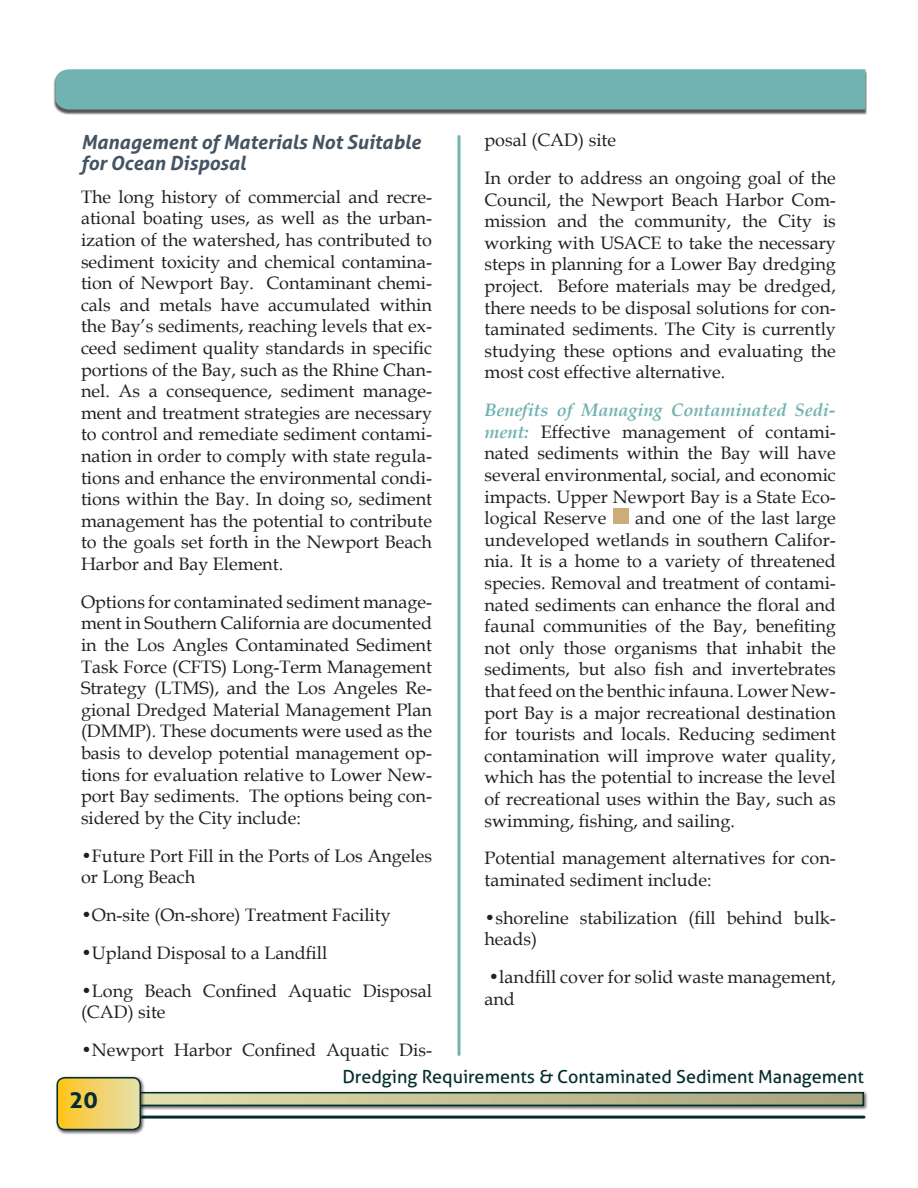
<style>
.page{position:relative;width:918px;height:1188px;background:#fff}
.page>*{position:absolute;margin:0;border:0;box-sizing:border-box;transform-origin:0 0}
.t1{font:700 24px "Aller";color:#032e2d}
.Header_2{font:italic 700 19.5px/21px "Aller";color:#445462}
.Paragraph_Body_Text{font:18px/21.6px "Book Antiqua";color:#231f20;text-align:justify}
.t2{font:18px "Aller";color:#032e2d}
.s1{font-weight:700;font-style:italic;color:#71b3b1}
</style>
<div class="page">
<div style="left:127px;top:1090px;width:742px;height:20px;background:#231f20;opacity:.75"></div>
<svg style="left:146px;top:1095px;width:715px;height:8px;background:#c3c094"></svg>
<div style="left:129px;top:1092px;width:735px;height:14px;border:2px solid #032e2d"></div>
<hr style="left:126px;top:1116px;width:738px;height:3px;background:#032e2d">
<div style="left:55px;top:1075px;width:91px;height:60px;background:#231f20;opacity:.75"></div>
<svg style="left:57px;top:1078px;width:83px;height:52px;background:#f1d167"></svg>
<div style="left:57px;top:1077px;width:84px;height:53px;border:2px solid #032e2d;border-radius:8px"></div>
<div style="left:613px;top:508px;width:16px;height:16px;background:#ceac77"></div>
<div style="left:53px;top:70px;width:814px;height:45px;background:#231f20;opacity:.75"></div>
<div style="left:56px;top:69px;width:810px;height:40px;background:#71b3b1"></div>
<hr style="left:458px;top:136px;width:2px;height:918px;background:#71b3b1">
<p class="Header_2" style="left:81px;top:132px;width:341px">Management of Materials Not Suitable for Ocean Disposal</p>
<p class="Paragraph_Body_Text" style="left:81px;top:185px;width:353px">The long history of commercial and recre&shy;ational boating uses, as well as the urban&shy;ization of the watershed, has contributed to sediment toxicity and chemical contamina&shy;tion of Newport Bay. Contaminant chemi&shy;cals and metals have accumulated within the Bay’s sediments, reaching levels that ex&shy;ceed sediment quality standards in specific portions of the Bay, such as the Rhine Chan&shy;nel. As a consequence, sediment manage&shy;ment and treatment strategies are necessary to control and remediate sediment contami&shy;nation in order to comply with state regula&shy;tions and enhance the environmental condi&shy;tions within the Bay. In doing so, sediment management has the potential to contribute to the goals set forth in the Newport Beach Harbor and Bay Element.</p>
<p class="Paragraph_Body_Text" style="left:81px;top:590px;width:353px">Options for contaminated sediment manage&shy;ment in Southern California are documented in the Los Angles Contaminated Sediment Task Force (CFTS) Long-Term Management Strategy (LTMS), and the Los Angeles Re&shy;gional Dredged Material Management Plan (DMMP). These documents were used as the basis to develop potential management op&shy;tions for evaluation relative to Lower New&shy;port Bay sediments. The options being con&shy;sidered by the City include:</p>
<p class="Paragraph_Body_Text" style="left:81px;top:844px;width:353px">•Future Port Fill in the Ports of Los Angeles or Long Beach</p>
<p class="Paragraph_Body_Text" style="left:81px;top:904px;width:311px">•On-site (On-shore) Treatment Facility</p>
<p class="Paragraph_Body_Text" style="left:81px;top:941px;width:248px">•Upland Disposal to a Landfill</p>
<p class="Paragraph_Body_Text" style="left:81px;top:979px;width:352px">•Long Beach Confined Aquatic Disposal (CAD) site</p>
<p class="Paragraph_Body_Text" style="left:81px;top:1039px;width:352px">•Newport Harbor Confined Aquatic Dis-</p>
<p class="Paragraph_Body_Text" style="left:485px;top:129px;width:133px">posal (CAD) site</p>
<p class="Paragraph_Body_Text" style="left:485px;top:167px;width:353px">In order to address an ongoing goal of the Council, the Newport Beach Harbor Com&shy;mission and the community, the City is working with USACE to take the necessary steps in planning for a Lower Bay dredging project. Before materials may be dredged, there needs to be disposal solutions for con&shy;taminated sediments. The City is currently studying these options and evaluating the most cost effective alternative.</p>
<p class="Paragraph_Body_Text" style="left:485px;top:399px;width:353px"><span class="s1">Benefits of Managing Contaminated Sedi&shy;ment:</span> Effective management of contami&shy;nated sediments within the Bay will have several environmental, social, and economic impacts. Upper Newport Bay is a State Eco&shy;logical Reserve</p>
<p class="Paragraph_Body_Text" style="left:484px;top:507px;width:353px;text-indent:151px">and one of the last large undeveloped wetlands in southern Califor&shy;nia. It is a home to a variety of threatened species. Removal and treatment of contami&shy;nated sediments can enhance the floral and faunal communities of the Bay, benefiting not only those organisms that inhabit the sediments, but also fish and invertebrates that feed on the benthic infauna. Lower New&shy;port Bay is a major recreational destination for tourists and locals. Reducing sediment contamination will improve water quality, which has the potential to increase the level of recreational uses within the Bay, such as swimming, fishing, and sailing.</p>
<p class="Paragraph_Body_Text" style="left:484px;top:847px;width:353px">Potential management alternatives for con&shy;taminated sediment include:</p>
<p class="Paragraph_Body_Text" style="left:484px;top:906px;width:353px">•shoreline stabilization (fill behind bulk&shy;heads)</p>
<p class="Paragraph_Body_Text" style="left:484px;top:966px;width:353px">•landfill cover for solid waste management, and</p>
<h1 class="t1" style="left:69px;top:1085px;width:30px">20</h1>
<p class="t2" style="left:342px;top:1065px;width:523px">Dredging Requirements &amp; Contaminated Sediment Management</p>
</div>
